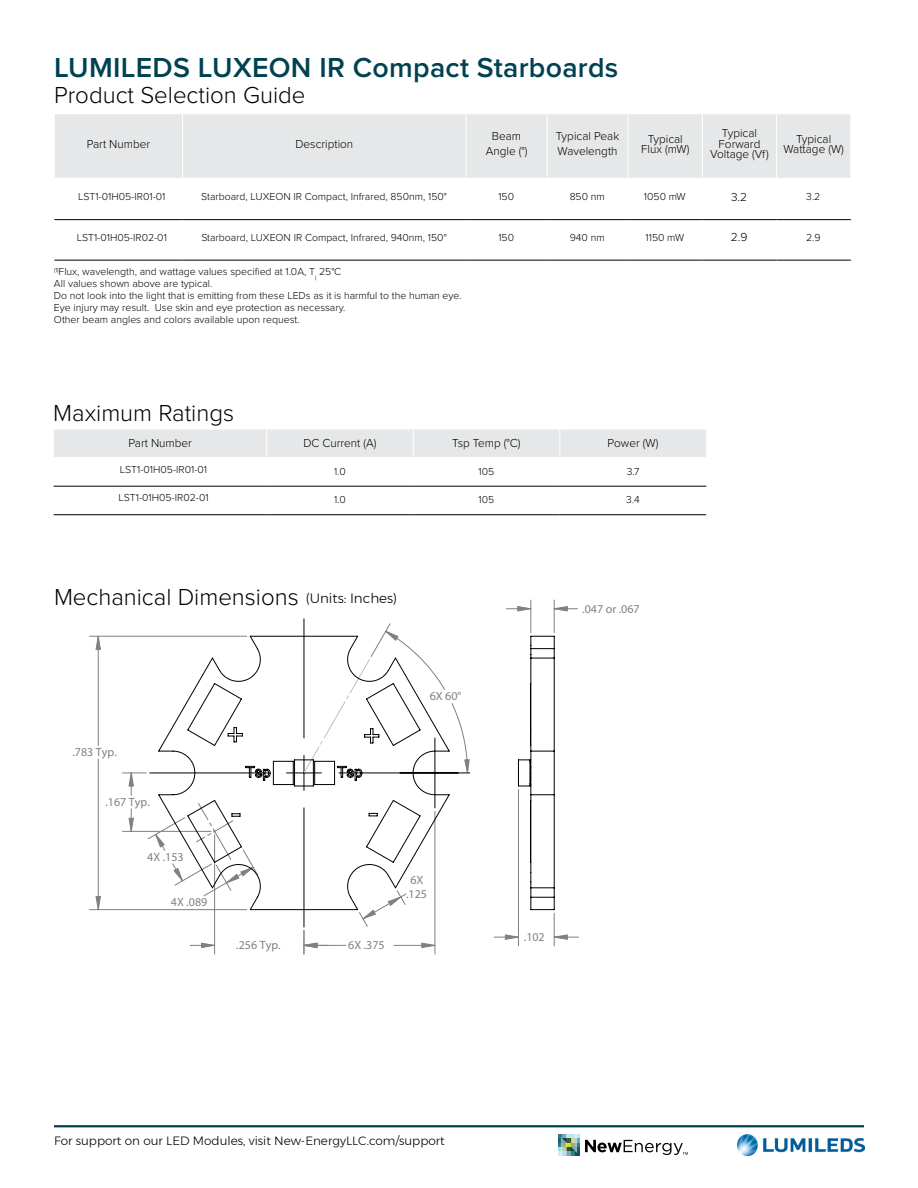
<style>
.page{position:relative;width:918px;height:1188px;background:#fff}
.page>*{position:absolute;margin:0;border:0;box-sizing:border-box;transform-origin:0 0}
.t1{font:600 28.5px "Proxima Nova";letter-spacing:.01em;color:#004251}
.t2{font:300 24px "Proxima Nova";color:#000}
.t3{font:300 12px/10.5px "Proxima Nova";color:#000;text-align:center}
.t4{font:12px/13.4px "Arial";color:#808080;text-align:center}
.t5{font:300 12px "Montserrat";color:#000}
.t6{font:300 10.5px/12px "Proxima Nova";color:#000}
.s1{font-family:"Montserrat";font-size:13.5px}
</style>
<div class="page">
<img style="left:738px;top:1135px;width:126px;height:20px">
<hr style="left:54px;top:1125px;width:810px;height:2px;background:#004251">
<svg style="left:558px;top:1134px;width:130px;height:22px"></svg>
<svg style="left:53px;top:429px;width:654px;height:86px"></svg>
<hr style="left:53px;top:457px;width:214px;height:1px;background:#fcfeff">
<hr style="left:267px;top:457px;width:146px;height:1px;background:#fcfeff">
<hr style="left:413px;top:457px;width:147px;height:1px;background:#fcfeff">
<hr style="left:560px;top:457px;width:147px;height:1px;background:#fcfeff">
<hr style="left:54px;top:486px;width:213px;height:1px;background:#000">
<hr style="left:54px;top:514px;width:213px;height:1px;background:#000">
<svg style="left:96px;top:607px;width:471px;height:341px"></svg>
<svg style="left:158px;top:635px;width:292px;height:276px"></svg>
<hr style="left:531px;top:795px;width:1px;height:93px;background:#000">
<hr style="left:554px;top:795px;width:1px;height:93px;background:#000">
<hr style="left:531px;top:658px;width:1px;height:93px;background:#000">
<hr style="left:554px;top:658px;width:1px;height:93px;background:#000">
<hr style="left:531px;top:751px;width:1px;height:44px;background:#000">
<hr style="left:554px;top:751px;width:1px;height:44px;background:#000">
<svg style="left:530px;top:794px;width:24px;height:23px"></svg>
<hr style="left:530px;top:684px;width:1px;height:46px;background:#000">
<hr style="left:530px;top:816px;width:1px;height:46px;background:#000">
<svg style="left:530px;top:730px;width:24px;height:22px"></svg>
<svg style="left:531px;top:882px;width:24px;height:28px"></svg>
<svg style="left:531px;top:636px;width:24px;height:23px"></svg>
<svg style="left:518px;top:760px;width:13px;height:27px"></svg>
<div style="left:54px;top:114px;width:129px;height:65px;background:#e6e7e8"></div>
<div style="left:183px;top:114px;width:445px;height:64px;background:#e6e7e8"></div>
<div style="left:628px;top:114px;width:74px;height:65px;background:#e6e7e8"></div>
<div style="left:703px;top:114px;width:147px;height:64px;background:#e6e7e8"></div>
<svg style="left:54px;top:220px;width:797px;height:40px"></svg>
<hr style="left:54px;top:114px;width:1px;height:64px;background:#fff">
<hr style="left:182px;top:114px;width:1px;height:64px;background:#fff">
<hr style="left:466px;top:114px;width:1px;height:64px;background:#fff">
<hr style="left:547px;top:114px;width:1px;height:64px;background:#fff">
<hr style="left:54px;top:178px;width:129px;height:1px;background:#fff">
<hr style="left:628px;top:114px;width:1px;height:64px;background:#fff">
<hr style="left:776px;top:114px;width:1px;height:64px;background:#fff">
<hr style="left:628px;top:178px;width:74px;height:1px;background:#fff">
<hr style="left:54px;top:219px;width:129px;height:1px;background:#000">
<hr style="left:54px;top:260px;width:129px;height:1px;background:#000">
<hr style="left:183px;top:219px;width:283px;height:1px;background:#000">
<hr style="left:466px;top:219px;width:81px;height:1px;background:#000">
<hr style="left:547px;top:219px;width:81px;height:1px;background:#000">
<hr style="left:628px;top:219px;width:74px;height:1px;background:#000">
<hr style="left:702px;top:219px;width:75px;height:1px;background:#000">
<hr style="left:777px;top:219px;width:74px;height:1px;background:#000">
<hr style="left:183px;top:260px;width:283px;height:1px;background:#000">
<hr style="left:466px;top:260px;width:81px;height:1px;background:#000">
<hr style="left:547px;top:260px;width:81px;height:1px;background:#000">
<hr style="left:628px;top:260px;width:74px;height:1px;background:#000">
<hr style="left:702px;top:260px;width:75px;height:1px;background:#000">
<hr style="left:777px;top:260px;width:74px;height:1px;background:#000">
<h1 class="t1" style="left:54px;top:46px;width:566px">LUMILEDS LUXEON IR Compact Starboards</h1>
<h2 class="t2" style="left:54px;top:77px;width:253px">Product Selection Guide</h2>
<p class="t3" style="left:87px;top:138px;width:65px">Part Number</p>
<p class="t3" style="left:295px;top:138px;width:59px">Description</p>
<p class="t3" style="left:486px;top:128px;width:43px;line-height:15px">Beam<br>Angle (°)</p>
<p class="t3" style="left:556px;top:128px;width:65px;line-height:15px;text-align:left">Typical Peak<br>Wavelength</p>
<p class="t3" style="left:641px;top:133px;width:50px">Typical<br>Flux (mW)</p>
<p class="t3" style="left:710px;top:128px;width:60px">Typical<br>Forward<br>Voltage (Vf)</p>
<p class="t3" style="left:784px;top:133px;width:62px">Typical<br>Wattage (W)</p>
<p class="t6" style="left:78px;top:190px;width:89px">LST1-01H05-IR01-01</p>
<p class="t6" style="left:201px;top:190px;width:247px">Starboard, LUXEON IR Compact, Infrared, 850nm, 150°</p>
<p class="t6" style="left:498px;top:190px;width:17px">150</p>
<p class="t6" style="left:570px;top:190px;width:37px">850 nm</p>
<p class="t6" style="left:644px;top:190px;width:43px">1050 mW</p>
<p class="t3" style="left:731px;top:191px;width:18px">3.2</p>
<p class="t6" style="left:806px;top:190px;width:16px">3.2</p>
<p class="t6" style="left:77px;top:231px;width:92px">LST1-01H05-IR02-01</p>
<p class="t6" style="left:201px;top:231px;width:247px">Starboard, LUXEON IR Compact, Infrared, 940nm, 150°</p>
<p class="t6" style="left:498px;top:231px;width:17px">150</p>
<p class="t6" style="left:570px;top:231px;width:36px">940 nm</p>
<p class="t6" style="left:646px;top:231px;width:40px">1150 mW</p>
<p class="t3" style="left:731px;top:231px;width:18px">2.9</p>
<p class="t6" style="left:806px;top:231px;width:16px">2.9</p>
<p class="t6" style="left:54px;top:265px;width:409px"><sup>(1)</sup>Flux, wavelength, and wattage values specified at 1.0A, T<sub>j</sub> 25°C<br>All values shown above are typical.<br>Do not look into the light that is emitting from these LEDs as it is harmful to the human eye.<br>Eye injury may result. Use skin and eye protection as necessary.<br>Other beam angles and colors available upon request.</p>
<h2 class="t2" style="left:53px;top:395px;width:182px">Maximum Ratings</h2>
<p class="t3" style="left:128px;top:437px;width:65px">Part Number</p>
<p class="t3" style="left:303px;top:437px;width:75px">DC Current (A)</p>
<p class="t3" style="left:452px;top:437px;width:70px">Tsp Temp (°C)</p>
<p class="t3" style="left:608px;top:437px;width:52px">Power (W)</p>
<p class="t6" style="left:120px;top:463px;width:89px">LST1-01H05-IR01-01</p>
<p class="t6" style="left:334px;top:465px;width:13px">1.0</p>
<p class="t6" style="left:479px;top:465px;width:17px">105</p>
<p class="t6" style="left:627px;top:465px;width:14px">3.7</p>
<p class="t6" style="left:118px;top:491px;width:92px">LST1-01H05-IR02-01</p>
<p class="t6" style="left:334px;top:493px;width:13px">1.0</p>
<p class="t6" style="left:479px;top:493px;width:17px">105</p>
<p class="t6" style="left:626px;top:493px;width:15px">3.4</p>
<h2 class="t2" style="left:54px;top:579px;width:345px">Mechanical Dimensions <span class="s1">(Units: Inches)</span></h2>
<p class="t4" style="left:72px;top:745px;width:46px">.783 Typ.</p>
<p class="t4" style="left:105px;top:795px;width:46px">.167 Typ.</p>
<p class="t4" style="left:147px;top:850px;width:38px">4X .153</p>
<p class="t4" style="left:171px;top:896px;width:38px">4X .089</p>
<p class="t4" style="left:236px;top:938px;width:46px">.256 Typ.</p>
<p class="t4" style="left:430px;top:690px;width:33px">6X 60°</p>
<p class="t4" style="left:348px;top:938px;width:38px">6X .375</p>
<p class="t4" style="left:406px;top:874px;width:22px">6X .125</p>
<p class="t4" style="left:582px;top:602px;width:59px">.047 or .067</p>
<p class="t4" style="left:524px;top:930px;width:22px">.102</p>
<p class="t5" style="left:54px;top:1132px;width:392px">For support on our LED Modules, visit New-EnergyLLC.com/support</p>
</div>
